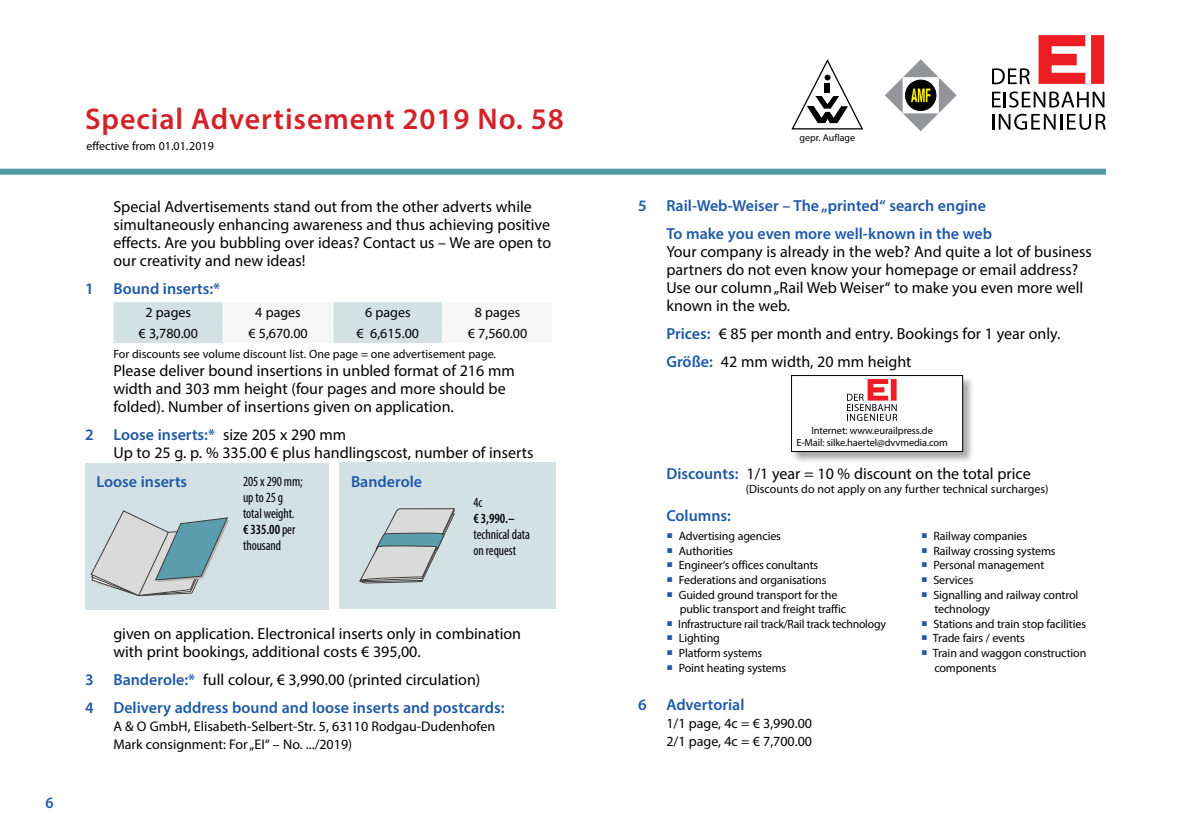
<style>
.page{position:relative;width:1191px;height:840px;background:#fff}
.page>*{position:absolute;margin:0;border:0;box-sizing:border-box;transform-origin:0 0}
.t1{font:600 30px "Myriad Pro";letter-spacing:.03em;color:#d2232a}
.t2{font:16px/18px "Myriad Pro";color:#000}
.t3{font:600 16px/28px "Myriad Pro";color:#1f59a9}
.t4{font:600 16px "Myriad Pro";color:#1f59a9;scale:.95 1}
.t5{font:14px/18px "Myriad Pro";color:#000}
.t6{font:condensed 14px/16px "Myriad Pro";letter-spacing:-.005em;color:#000;scale:.95 1}
.t7{font:600 condensed 14px "Myriad Pro";color:#000;scale:.95 1}
.t8{font:12px/14.6px "Myriad Pro";letter-spacing:-.01em;color:#000}
.t9{font:10.4px/11.6px "Myriad Pro";letter-spacing:-.01em;color:#000;text-align:center}
.t10{font:10px "Myriad Pro";color:#000}
.s1{font-weight:600;color:#1f59a9}
.s2{font-weight:600}
.s3{font-weight:400;color:#000}
.s4{color:#1f59a9}
</style>
<div class="page">
<div style="left:0;top:168px;width:1106px;height:6px;background:#5098a6"></div>
<svg style="left:791px;top:59px;width:72px;height:71px"></svg>
<svg style="left:885px;top:60px;width:71px;height:71px"></svg>
<svg style="left:992px;top:68px;width:38px;height:16px"></svg>
<svg style="left:992px;top:91px;width:112px;height:16px"></svg>
<svg style="left:992px;top:114px;width:114px;height:16px"></svg>
<svg style="left:1038px;top:35px;width:66px;height:49px"></svg>
<svg style="left:113px;top:302px;width:330px;height:41px"></svg>
<div style="left:85px;top:463px;width:243px;height:146px;background:#d3e1e5"></div>
<svg style="left:91px;top:510px;width:138px;height:85px"></svg>
<div style="left:340px;top:462px;width:216px;height:147px;background:#d3e1e5"></div>
<svg style="left:359px;top:508px;width:96px;height:74px"></svg>
<div style="left:791px;top:375px;width:183px;height:88px;background:#000;opacity:.35"></div>
<div style="left:791px;top:375px;width:171px;height:76px;background:#fff"></div>
<div style="left:791px;top:375px;width:172px;height:76px;border:1px solid #000"></div>
<svg style="left:847px;top:379px;width:50px;height:42px"></svg>
<p class="t4" style="left:45px;top:792px;width:10px">6</p>
<h1 class="t1" style="left:85px;top:100px;width:480px">Special Advertisement 2019 No. 58</h1>
<p class="t8" style="left:86px;top:138px;width:129px">effective from 01.01.2019</p>
<p class="t2" style="left:113px;top:197px;width:439px">Special Advertisements stand out from the other adverts while simultaneously enhancing awareness and thus achieving positive effects. Are you bubbling over ideas? Contact us – We are open to our creativity and new ideas!</p>
<p class="t3" style="left:85px;top:274px;width:137px">1 Bound inserts:*</p>
<p class="t5" style="left:145px;top:303px;width:47px">2 pages</p>
<p class="t5" style="left:255px;top:303px;width:47px">4 pages</p>
<p class="t5" style="left:365px;top:303px;width:47px">6 pages</p>
<p class="t5" style="left:475px;top:303px;width:47px">8 pages</p>
<p class="t5" style="left:139px;top:324px;width:61px">€ 3,780.00</p>
<p class="t5" style="left:248px;top:324px;width:61px">€ 5,670.00</p>
<p class="t5" style="left:356px;top:324px;width:64px">€ 6,615.00</p>
<p class="t5" style="left:468px;top:324px;width:61px">€ 7,560.00</p>
<p class="t8" style="left:113px;top:346px;width:384px">For discounts see volume discount list. One page = one advertisement page.</p>
<p class="t2" style="left:113px;top:361px;width:403px">Please deliver bound insertions in unbled format of 216 mm width and 303 mm height (four pages and more should be folded). Number of insertions given on application.</p>
<p class="t2" style="left:113px;top:425px;width:421px;text-indent:-28px"><span class="s1">2 Loose inserts:*</span> size 205 x 290 mm<br>Up to 25 g. p. % 335.00 € plus handlingscost, number of inserts</p>
<p class="t3" style="left:96px;top:467px;width:92px">Loose inserts</p>
<p class="t6" style="left:243px;top:472px;width:64px">205 x 290 mm; up to 25 g total weight. <span class="s2">€ 335.00</span> per thousand</p>
<p class="t3" style="left:351px;top:466px;width:73px">Banderole</p>
<p class="t6" style="left:473px;top:493px;width:11px">4c</p>
<p class="t7" style="left:473px;top:510px;width:45px">€ 3,990.–</p>
<p class="t6" style="left:473px;top:525px;width:61px">technical data on request</p>
<p class="t2" style="left:113px;top:623px;width:409px">given on application. Electronical inserts only in combination with print bookings, additional costs € 395,00.</p>
<p class="t3" style="left:85px;top:664px;width:421px">3 Banderole:* <span class="s3">full colour, € 3,990.00 (printed circulation)<br></span>4 Delivery address bound and loose inserts and postcards:</p>
<p class="t5" style="left:113px;top:716px;width:383px">A &amp; O GmbH, Elisabeth-Selbert-Str. 5, 63110 Rodgau-Dudenhofen<br>Mark consignment: For „EI“ – No. .../2019)</p>
<p class="t10" style="left:799px;top:131px;width:57px">gepr. Auflage</p>
<p class="t3" style="left:666px;top:191px;width:327px;text-indent:-28px">5 Rail-Web-Weiser – The „printed“ search engine<br>To make you even more well-known in the web</p>
<p class="t2" style="left:666px;top:242px;width:427px">Your company is already in the web? And quite a lot of business partners do not even know your homepage or email address?<br>Use our column „Rail Web Weiser“ to make you even more well known in the web.</p>
<p class="t2" style="left:666px;top:319px;width:395px;line-height:28px"><span class="s1">Prices:</span> € 85 per month and entry. Bookings for 1 year only.<br><span class="s1">Größe:</span> 42 mm width, 20 mm height</p>
<p class="t9" style="left:796px;top:424px;width:153px">Internet: www.eurailpress.de<br>E-Mail: silke.haertel@dvvmedia.com</p>
<p class="t2" style="left:666px;top:464px;width:366px"><span class="s1">Discounts:</span> 1/1 year = 10 % discount on the total price</p>
<p class="t8" style="left:745px;top:481px;width:304px">(Discounts do not apply on any further technical surcharges)</p>
<p class="t3" style="left:666px;top:501px;width:66px">Columns:</p>
<p class="t8" style="left:666px;top:528px;width:116px"><span class="s4">○</span> Advertising agencies</p>
<p class="t8" style="left:666px;top:543px;width:68px"><span class="s4">○</span> Authorities</p>
<p class="t8" style="left:666px;top:557px;width:153px"><span class="s4">○</span> Engineer‘s offices conultants</p>
<p class="t8" style="left:666px;top:572px;width:162px"><span class="s4">○</span> Federations and organisations</p>
<p class="t8" style="left:679px;top:586px;width:168px;text-indent:-13px"><span class="s4">○</span> Guided ground transport for the public transport and freight traffic</p>
<p class="t8" style="left:666px;top:616px;width:221px"><span class="s4">○</span> Infrastructure rail track/Rail track technology</p>
<p class="t8" style="left:666px;top:630px;width:55px"><span class="s4">○</span> Lighting</p>
<p class="t8" style="left:666px;top:645px;width:97px"><span class="s4">○</span> Platform systems</p>
<p class="t8" style="left:666px;top:659px;width:121px"><span class="s4">○</span> Point heating systems</p>
<p class="t3" style="left:638px;top:690px;width:108px">6 Advertorial</p>
<p class="t5" style="left:666px;top:713px;width:147px">1/1 page, 4c = € 3,990.00<br>2/1 page, 4c = € 7,700.00</p>
<p class="t8" style="left:921px;top:528px;width:108px"><span class="s4">○</span> Railway companies</p>
<p class="t8" style="left:921px;top:543px;width:136px"><span class="s4">○</span> Railway crossing systems</p>
<p class="t8" style="left:921px;top:557px;width:125px"><span class="s4">○</span> Personal management</p>
<p class="t8" style="left:921px;top:572px;width:54px"><span class="s4">○</span> Services</p>
<p class="t8" style="left:934px;top:586px;width:145px;text-indent:-13px"><span class="s4">○</span> Signalling and railway control technology</p>
<p class="t8" style="left:921px;top:616px;width:167px"><span class="s4">○</span> Stations and train stop facilities</p>
<p class="t8" style="left:921px;top:630px;width:105px"><span class="s4">○</span> Trade fairs / events</p>
<p class="t8" style="left:934px;top:645px;width:153px;text-indent:-13px"><span class="s4">○</span> Train and waggon construction components</p>
</div>
